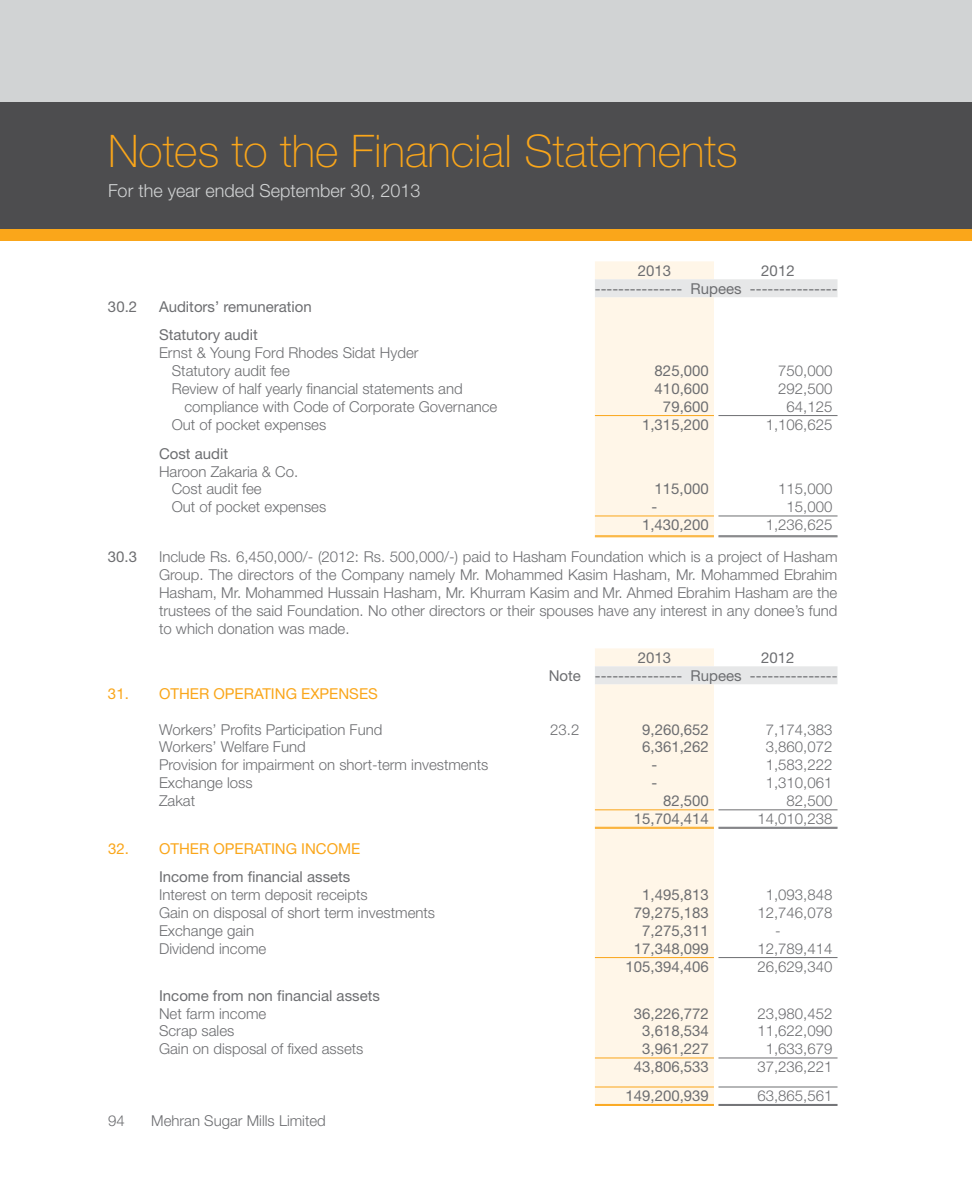
<style>
.page{position:relative;width:972px;height:1188px;background:#fff}
.page>*{position:absolute;margin:0;border:0;box-sizing:border-box;transform-origin:0 0}
.t1{font:100 45px "Helvetica Neue LT Std";color:#faa61a}
.t2{font:300 18px "Helvetica Neue LT Std";color:#d1d3d4}
.t3{font:300 15px/18px "Helvetica Neue LT Std";color:#6d6e71}
.t4{font:15px/18px "Helvetica Neue LT Std";color:#6d6e71}
.t5{font:15px "Helvetica Neue LT Std";color:#faa61a}
.s1{color:#faa61a}
.s2{font-weight:300}
</style>
<div class="page">
<div style="left:0;top:0;width:972px;height:103px;background:#d1d3d4"></div>
<div style="left:0;top:103px;width:972px;height:126px;background:#4d4d4f"></div>
<div style="left:0;top:229px;width:972px;height:11px;background:#faa61a"></div>
<div style="left:595px;top:261px;width:119px;height:843px;background:#fff6e8"></div>
<svg style="left:595px;top:279px;width:243px;height:405px"></svg>
<hr style="left:595px;top:415px;width:119px;height:1px;background:#faa61a">
<hr style="left:718px;top:415px;width:120px;height:1px;background:#6d6e71">
<hr style="left:595px;top:536px;width:119px;height:1px;background:#faa61a">
<hr style="left:595px;top:537px;width:119px;height:1px;background:#faa61a">
<hr style="left:718px;top:536px;width:120px;height:1px;background:#6d6e71">
<hr style="left:718px;top:537px;width:120px;height:1px;background:#6d6e71">
<hr style="left:718px;top:516px;width:120px;height:1px;background:#6d6e71">
<hr style="left:595px;top:516px;width:119px;height:1px;background:#faa61a">
<hr style="left:595px;top:1104px;width:119px;height:1px;background:#faa61a">
<hr style="left:595px;top:1105px;width:119px;height:1px;background:#faa61a">
<hr style="left:595px;top:827px;width:119px;height:1px;background:#faa61a">
<hr style="left:595px;top:828px;width:119px;height:1px;background:#faa61a">
<hr style="left:595px;top:809px;width:119px;height:1px;background:#faa61a">
<hr style="left:718px;top:809px;width:120px;height:1px;background:#6d6e71">
<hr style="left:718px;top:827px;width:120px;height:1px;background:#6d6e71">
<hr style="left:718px;top:828px;width:120px;height:1px;background:#6d6e71">
<hr style="left:595px;top:957px;width:119px;height:1px;background:#faa61a">
<hr style="left:718px;top:957px;width:120px;height:1px;background:#6d6e71">
<hr style="left:595px;top:1087px;width:119px;height:1px;background:#faa61a">
<hr style="left:718px;top:1087px;width:120px;height:1px;background:#6d6e71">
<hr style="left:718px;top:1104px;width:120px;height:1px;background:#6d6e71">
<hr style="left:718px;top:1105px;width:120px;height:1px;background:#6d6e71">
<hr style="left:718px;top:1058px;width:120px;height:1px;background:#6d6e71">
<hr style="left:595px;top:1058px;width:119px;height:1px;background:#faa61a">
<p class="t1" style="left:108px;top:125px;width:631px">Notes to the Financial Statements</p>
<p class="t2" style="left:108px;top:180px;width:314px">For the year ended September 30, 2013</p>
<p class="t4" style="left:108px;top:297px;width:31px">30.2</p>
<p class="t4" style="left:159px;top:292px;width:154px;line-height:28.7px">Auditors’ remuneration<br>Statutory audit</p>
<p class="t3" style="left:172px;top:344px;width:248px;text-indent:-13px">Ernst &amp; Young Ford Rhodes Sidat Hyder<br>Statutory audit fee</p>
<p class="t4" style="left:595px;top:261px;width:244px;text-indent:166px">2012 --------------- Rupees ---------------</p>
<p class="t4" style="left:638px;top:261px;width:35px">2013</p>
<p class="t4" style="left:655px;top:362px;width:56px">825,000</p>
<p class="t3" style="left:778px;top:361px;width:56px">750,000</p>
<p class="t3" style="left:172px;top:379px;width:292px">Review of half yearly financial statements and</p>
<p class="t4" style="left:655px;top:379px;width:56px">410,600</p>
<p class="t3" style="left:778px;top:379px;width:56px">292,500</p>
<p class="t3" style="left:185px;top:397px;width:314px">compliance with Code of Corporate Governance</p>
<p class="t4" style="left:663px;top:397px;width:47px">79,600</p>
<p class="t3" style="left:787px;top:397px;width:47px">64,125</p>
<p class="t3" style="left:172px;top:415px;width:156px">Out of pocket expenses</p>
<p class="t4" style="left:642px;top:415px;width:68px">1,315,200</p>
<p class="t3" style="left:766px;top:415px;width:68px">1,106,625</p>
<p class="t4" style="left:159px;top:444px;width:71px">Cost audit</p>
<p class="t3" style="left:159px;top:462px;width:141px">Haroon Zakaria &amp; Co.</p>
<p class="t3" style="left:172px;top:480px;width:92px">Cost audit fee</p>
<p class="t4" style="left:655px;top:480px;width:56px">115,000</p>
<p class="t3" style="left:778px;top:480px;width:56px">115,000</p>
<p class="t3" style="left:172px;top:498px;width:156px">Out of pocket expenses</p>
<p class="t4" style="left:652px;top:498px;width:7px">-</p>
<p class="t3" style="left:787px;top:498px;width:47px">15,000</p>
<p class="t4" style="left:642px;top:516px;width:68px">1,430,200</p>
<p class="t3" style="left:766px;top:516px;width:68px">1,236,625</p>
<p class="t4" style="left:108px;top:548px;width:31px">30.3</p>
<p class="t3" style="left:159px;top:547px;width:680px;text-align:justify">Include Rs. 6,450,000/- (2012: Rs. 500,000/-) paid to Hasham Foundation which is a project of Hasham Group. The directors of the Company namely Mr. Mohammed Kasim Hasham, Mr. Mohammed Ebrahim Hasham, Mr. Mohammed Hussain Hasham, Mr. Khurram Kasim and Mr. Ahmed Ebrahim Hasham are the trustees of the said Foundation. No other directors or their spouses have any interest in any donee’s fund to which donation was made.</p>
<p class="t4" style="left:638px;top:648px;width:35px">2013</p>
<p class="t4" style="left:549px;top:648px;width:290px;text-indent:213px">2012<br>Note --------------- Rupees ---------------</p>
<p class="t5" style="left:108px;top:684px;width:271px">31. OTHER OPERATING EXPENSES</p>
<p class="t3" style="left:159px;top:720px;width:225px">Workers’ Profits Participation Fund</p>
<p class="t3" style="left:550px;top:720px;width:31px">23.2</p>
<p class="t4" style="left:642px;top:720px;width:68px">9,260,652</p>
<p class="t3" style="left:766px;top:720px;width:68px">7,174,383</p>
<p class="t3" style="left:159px;top:738px;width:148px">Workers’ Welfare Fund</p>
<p class="t4" style="left:642px;top:738px;width:68px">6,361,262</p>
<p class="t3" style="left:766px;top:738px;width:68px">3,860,072</p>
<p class="t3" style="left:159px;top:756px;width:331px">Provision for impairment on short-term investments</p>
<p class="t4" style="left:652px;top:756px;width:7px">-</p>
<p class="t3" style="left:766px;top:756px;width:68px">1,583,222</p>
<p class="t3" style="left:159px;top:774px;width:95px">Exchange loss</p>
<p class="t4" style="left:652px;top:774px;width:7px">-</p>
<p class="t3" style="left:766px;top:774px;width:68px">1,310,061</p>
<p class="t3" style="left:159px;top:792px;width:38px">Zakat</p>
<p class="t4" style="left:663px;top:792px;width:47px">82,500</p>
<p class="t3" style="left:787px;top:792px;width:47px">82,500</p>
<p class="t4" style="left:634px;top:810px;width:77px">15,704,414</p>
<p class="t3" style="left:757px;top:810px;width:77px">14,010,238</p>
<p class="t4" style="left:159px;top:834px;width:203px;line-height:28.7px;text-indent:-51px"><span class="s1">32. OTHER OPERATING INCOME<br></span>Income from financial assets</p>
<p class="t3" style="left:159px;top:886px;width:210px">Interest on term deposit receipts</p>
<p class="t4" style="left:642px;top:886px;width:68px">1,495,813</p>
<p class="t3" style="left:766px;top:886px;width:68px">1,093,848</p>
<p class="t3" style="left:159px;top:903px;width:278px">Gain on disposal of short term investments</p>
<p class="t4" style="left:634px;top:904px;width:77px">79,275,183</p>
<p class="t3" style="left:757px;top:903px;width:77px">12,746,078</p>
<p class="t3" style="left:159px;top:921px;width:97px">Exchange gain</p>
<p class="t4" style="left:642px;top:922px;width:68px">7,275,311</p>
<p class="t3" style="left:775px;top:921px;width:7px">-</p>
<p class="t3" style="left:159px;top:939px;width:109px">Dividend income</p>
<p class="t4" style="left:634px;top:939px;width:77px">17,348,099</p>
<p class="t3" style="left:757px;top:939px;width:77px">12,789,414</p>
<p class="t4" style="left:626px;top:957px;width:85px">105,394,406</p>
<p class="t3" style="left:757px;top:957px;width:77px">26,629,340</p>
<p class="t4" style="left:159px;top:986px;width:222px">Income from non financial assets<br><span class="s2">Net farm income</span></p>
<p class="t4" style="left:634px;top:1004px;width:77px">36,226,772</p>
<p class="t3" style="left:757px;top:1004px;width:77px">23,980,452</p>
<p class="t3" style="left:159px;top:1022px;width:77px">Scrap sales</p>
<p class="t4" style="left:642px;top:1022px;width:68px">3,618,534</p>
<p class="t3" style="left:757px;top:1022px;width:77px">11,622,090</p>
<p class="t3" style="left:159px;top:1040px;width:206px">Gain on disposal of fixed assets</p>
<p class="t4" style="left:642px;top:1040px;width:68px">3,961,227</p>
<p class="t3" style="left:766px;top:1040px;width:68px">1,633,679</p>
<p class="t4" style="left:634px;top:1058px;width:77px">43,806,533</p>
<p class="t3" style="left:757px;top:1058px;width:77px">37,236,221</p>
<p class="t4" style="left:626px;top:1087px;width:85px">149,200,939</p>
<p class="t3" style="left:757px;top:1087px;width:77px">63,865,561</p>
<p class="t3" style="left:108px;top:1111px;width:18px">94</p>
<p class="t3" style="left:151px;top:1111px;width:176px">Mehran Sugar Mills Limited</p>
</div>
